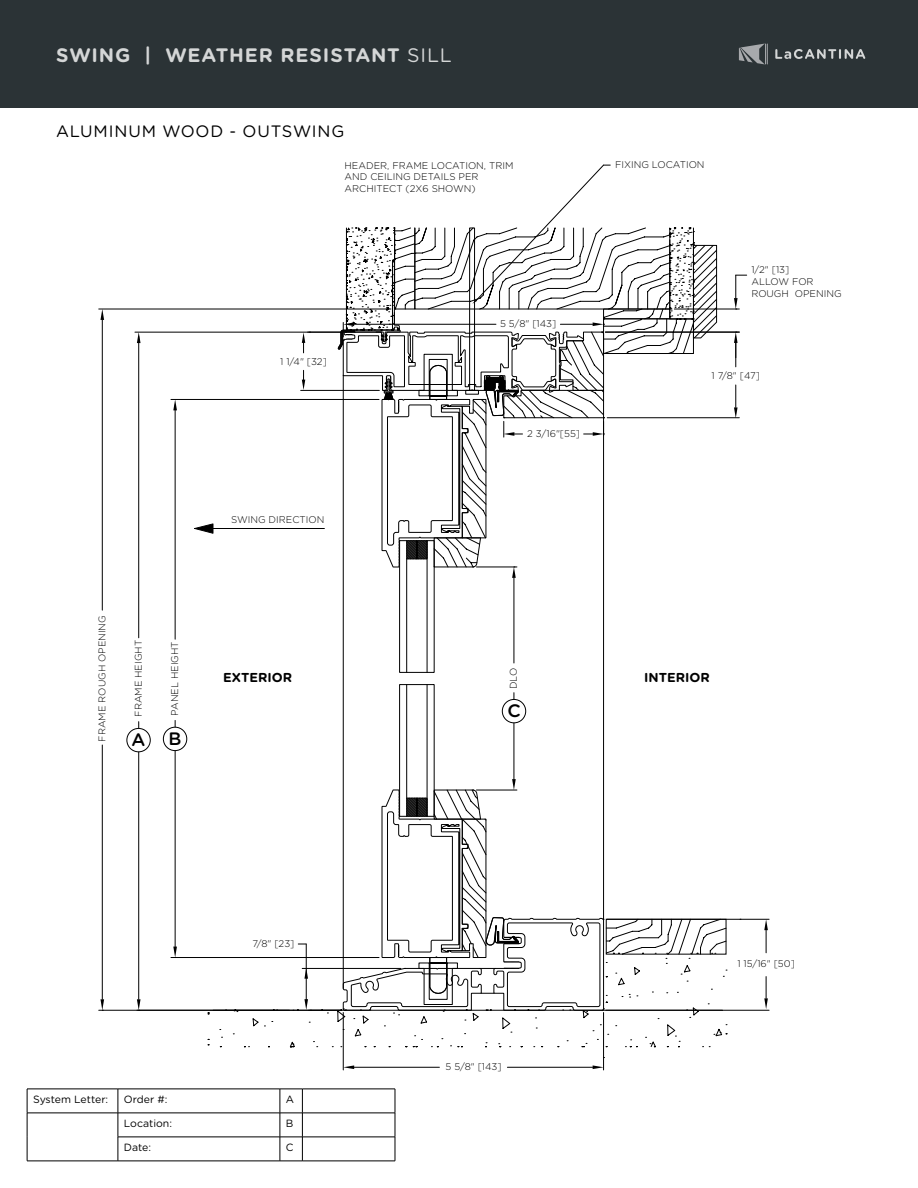
<style>
.page{position:relative;width:918px;height:1188px;background:#fff}
.page>*{position:absolute;margin:0;border:0;box-sizing:border-box;transform-origin:0 0}
.t1{font:700 19.5px "Gotham Rounded";letter-spacing:.045em;color:#fff}
.t2{font:500 18px "Gotham Rounded";color:#000}
.t3{font:16.5px "Gotham Rounded";letter-spacing:.05em;color:#000}
.t4{font:700 12.9px "Gotham Rounded";color:#000}
.t5{font:10.5px "Gotham Rounded";color:#000}
.t6{font:300 9.75px/11.7px "Gotham Rounded";color:#000}
.s1{font-weight:400}
</style>
<div class="page">
<div style="left:0;top:0;width:918px;height:108px;background:#2b3336"></div>
<svg style="left:739px;top:43px;width:29px;height:22px"></svg>
<svg style="left:775px;top:49px;width:90px;height:10px"></svg>
<svg style="left:27px;top:1089px;width:369px;height:73px"></svg>
<hr style="left:302px;top:1161px;width:93px;height:1px;background:#000">
<hr style="left:603px;top:418px;width:1px;height:502px;background:#000">
<hr style="left:343px;top:375px;width:1px;height:613px;background:#000">
<hr style="left:674px;top:309px;width:65px;height:1px;background:#000">
<hr style="left:343px;top:1013px;width:1px;height:57px;background:#000">
<hr style="left:603px;top:1013px;width:1px;height:57px;background:#000">
<hr style="left:354px;top:1067px;width:85px;height:1px;background:#000">
<hr style="left:507px;top:1067px;width:86px;height:1px;background:#000">
<svg style="left:343px;top:1065px;width:11px;height:4px"></svg>
<svg style="left:593px;top:1065px;width:11px;height:4px"></svg>
<hr style="left:301px;top:390px;width:78px;height:1px;background:#000">
<hr style="left:607px;top:417px;width:132px;height:1px;background:#000">
<hr style="left:605px;top:332px;width:134px;height:1px;background:#000">
<hr style="left:171px;top:399px;width:208px;height:1px;background:#000">
<hr style="left:171px;top:957px;width:208px;height:1px;background:#000">
<hr style="left:175px;top:405px;width:1px;height:234px;background:#000">
<hr style="left:175px;top:720px;width:1px;height:229px;background:#000">
<svg style="left:173px;top:400px;width:4px;height:10px"></svg>
<hr style="left:99px;top:309px;width:292px;height:1px;background:#000">
<hr style="left:99px;top:1010px;width:242px;height:1px;background:#000">
<hr style="left:102px;top:320px;width:1px;height:290px;background:#000">
<hr style="left:102px;top:745px;width:1px;height:254px;background:#000">
<svg style="left:100px;top:309px;width:4px;height:11px"></svg>
<hr style="left:606px;top:1010px;width:163px;height:1px;background:#000">
<hr style="left:607px;top:919px;width:162px;height:1px;background:#000">
<hr style="left:135px;top:332px;width:207px;height:1px;background:#000">
<hr style="left:138px;top:336px;width:1px;height:302px;background:#000">
<hr style="left:138px;top:722px;width:1px;height:277px;background:#000">
<svg style="left:137px;top:332px;width:4px;height:11px"></svg>
<hr style="left:514px;top:693px;width:1px;height:86px;background:#000">
<hr style="left:514px;top:578px;width:1px;height:85px;background:#000">
<svg style="left:173px;top:947px;width:4px;height:10px"></svg>
<svg style="left:100px;top:999px;width:4px;height:12px"></svg>
<svg style="left:734px;top:275px;width:13px;height:35px"></svg>
<svg style="left:137px;top:999px;width:4px;height:12px"></svg>
<hr style="left:406px;top:541px;width:1px;height:131px;background:#000">
<hr style="left:427px;top:541px;width:1px;height:131px;background:#000">
<div style="left:399px;top:541px;width:35px;height:132px;border:1px solid #000"></div>
<hr style="left:406px;top:685px;width:1px;height:131px;background:#000">
<hr style="left:427px;top:685px;width:1px;height:131px;background:#000">
<div style="left:399px;top:684px;width:35px;height:132px;border:1px solid #000"></div>
<svg style="left:338px;top:165px;width:379px;height:413px"></svg>
<svg style="left:194px;top:524px;width:131px;height:10px"></svg>
<svg style="left:734px;top:332px;width:4px;height:35px"></svg>
<svg style="left:734px;top:385px;width:4px;height:33px"></svg>
<svg style="left:302px;top:370px;width:3px;height:20px"></svg>
<svg style="left:302px;top:332px;width:8px;height:21px"></svg>
<svg style="left:764px;top:977px;width:4px;height:32px"></svg>
<svg style="left:764px;top:919px;width:4px;height:34px"></svg>
<hr style="left:306px;top:944px;width:1px;height:58px;background:#000">
<svg style="left:208px;top:953px;width:519px;height:94px"></svg>
<svg style="left:343px;top:779px;width:384px;height:232px"></svg>
<div style="left:127px;top:728px;width:23px;height:24px;background:#fff;border-radius:50%"></div>
<div style="left:127px;top:728px;width:23px;height:24px;border:1px solid #000;border-radius:50%"></div>
<div style="left:163px;top:727px;width:24px;height:24px;background:#fff;border-radius:50%"></div>
<div style="left:163px;top:727px;width:24px;height:24px;border:1px solid #000;border-radius:50%"></div>
<div style="left:502px;top:699px;width:24px;height:24px;background:#fff;border-radius:50%"></div>
<div style="left:502px;top:699px;width:24px;height:24px;border:1px solid #000;border-radius:50%"></div>
<h1 class="t1" style="left:56px;top:41px;width:397px">SWING | WEATHER RESISTANT <span class="s1">SILL</span></h1>
<h3 class="t3" style="left:56px;top:120px;width:290px">ALUMINUM WOOD - OUTSWING</h3>
<p class="t6" style="left:96px;top:742px;width:128px;rotate:-90deg">FRAME ROUGH OPENING</p>
<p class="t6" style="left:132px;top:717px;width:78px;rotate:-90deg">FRAME HEIGHT</p>
<p class="t6" style="left:168px;top:716px;width:76px;rotate:-90deg">PANEL HEIGHT</p>
<h2 class="t2" style="left:132px;top:727px;width:15px">A</h2>
<h2 class="t2" style="left:169px;top:726px;width:14px">B</h2>
<p class="t6" style="left:345px;top:159px;width:170px">HEADER, FRAME LOCATION, TRIM</p>
<p class="t6" style="left:615px;top:158px;width:91px">FIXING LOCATION</p>
<p class="t6" style="left:345px;top:171px;width:136px">AND CEILING DETAILS PER<br>ARCHITECT (2X6 SHOWN)</p>
<p class="t6" style="left:280px;top:355px;width:48px">1 1/4" [32]</p>
<p class="t6" style="left:500px;top:317px;width:58px">5 5/8" [143]</p>
<p class="t6" style="left:527px;top:427px;width:54px">2 3/16"[55]</p>
<p class="t6" style="left:751px;top:264px;width:92px">1/2" [13]<br>ALLOW FOR<br>ROUGH OPENING</p>
<p class="t6" style="left:712px;top:369px;width:50px">1 7/8" [47]</p>
<p class="t6" style="left:231px;top:513px;width:95px">SWING DIRECTION</p>
<p class="t6" style="left:507px;top:689px;width:23px;rotate:-90deg">DLO</p>
<h3 class="t4" style="left:223px;top:668px;width:70px">EXTERIOR</h3>
<h3 class="t4" style="left:644px;top:668px;width:67px">INTERIOR</h3>
<h2 class="t2" style="left:507px;top:698px;width:15px">C</h2>
<p class="t6" style="left:252px;top:937px;width:44px">7/8" [23]</p>
<p class="t6" style="left:446px;top:1060px;width:58px">5 5/8" [143]</p>
<p class="t6" style="left:737px;top:958px;width:59px">1 15/16" [50]</p>
<p class="t5" style="left:33px;top:1092px;width:77px">System Letter:</p>
<p class="t5" style="left:124px;top:1092px;width:45px">Order #:</p>
<p class="t5" style="left:286px;top:1092px;width:10px">A</p>
<p class="t5" style="left:124px;top:1116px;width:50px">Location:</p>
<p class="t5" style="left:286px;top:1116px;width:9px">B</p>
<p class="t5" style="left:124px;top:1140px;width:29px">Date:</p>
<p class="t5" style="left:286px;top:1140px;width:9px">C</p>
</div>
